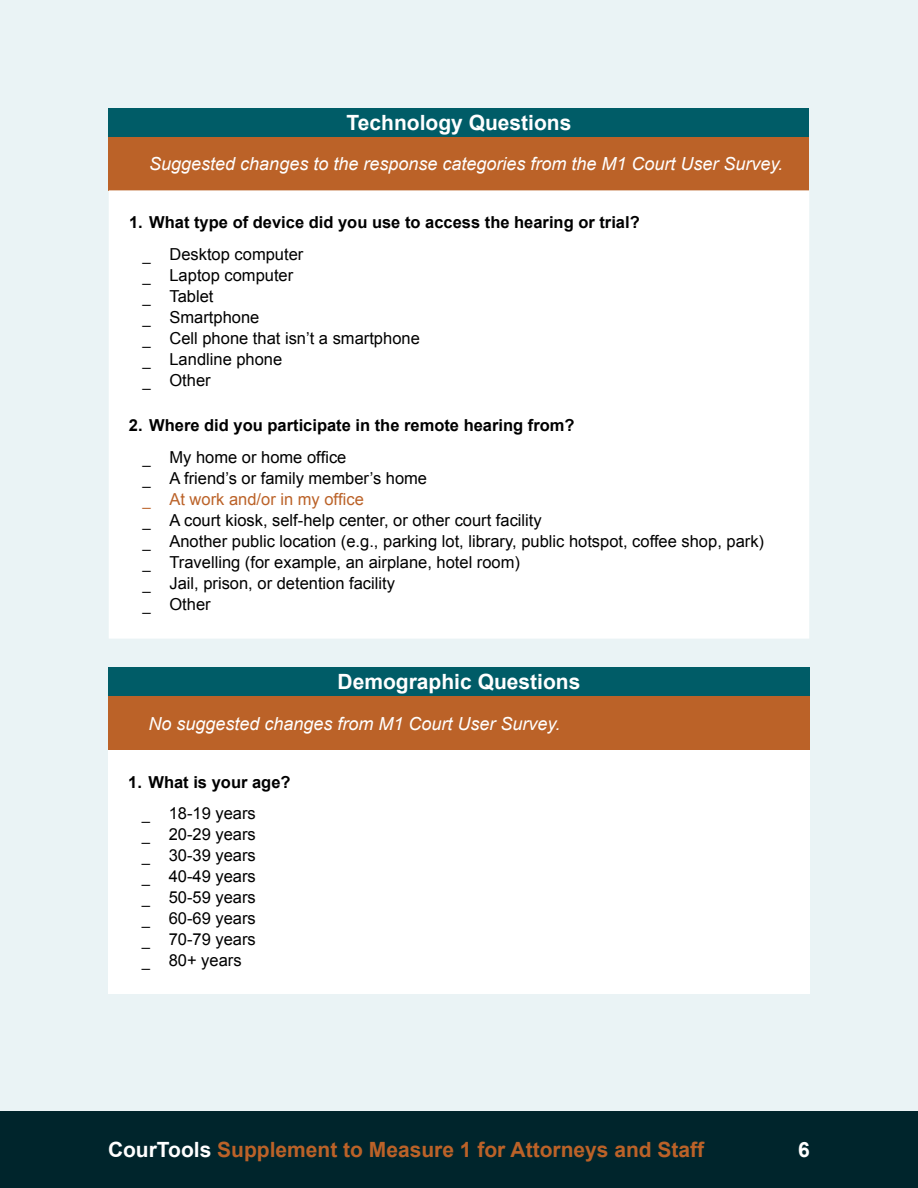
<style>
.page{position:relative;width:918px;height:1188px;background:#fff}
.page>*{position:absolute;margin:0;border:0;box-sizing:border-box;transform-origin:0 0}
.t1{font:700 21px "Arial";color:#bb6228}
.t2{font:700 21px "Arial";color:#fff}
.t3{font:italic 18px "Arial";color:#fff}
.t4{font:16.5px/21px "Arial";color:#000}
.t5{font:700 16.5px "Arial";color:#000}
.t6{font:16.5px "Arial";color:#bb6228}
.s1{color:#fff}
</style>
<div class="page">
<div style="left:0;top:1110px;width:918px;height:78px;background:#00252c"></div>
<div style="left:0;top:0;width:918px;height:1110px;background:#eaf3f5"></div>
<div style="left:109px;top:108px;width:700px;height:29px;background:#005c67"></div>
<div style="left:109px;top:137px;width:700px;height:53px;background:#bb6228"></div>
<div style="left:109px;top:190px;width:700px;height:449px;background:#fff"></div>
<div style="left:108px;top:667px;width:702px;height:29px;background:#005c67"></div>
<div style="left:108px;top:696px;width:702px;height:54px;background:#bb6228"></div>
<div style="left:108px;top:750px;width:702px;height:244px;background:#fff"></div>
<svg style="left:142px;top:260px;width:13px;height:4px"></svg>
<svg style="left:142px;top:281px;width:13px;height:4px"></svg>
<svg style="left:142px;top:302px;width:13px;height:4px"></svg>
<svg style="left:142px;top:323px;width:13px;height:4px"></svg>
<svg style="left:142px;top:344px;width:13px;height:4px"></svg>
<svg style="left:142px;top:365px;width:13px;height:4px"></svg>
<svg style="left:142px;top:386px;width:13px;height:4px"></svg>
<svg style="left:142px;top:463px;width:13px;height:4px"></svg>
<svg style="left:142px;top:484px;width:13px;height:4px"></svg>
<svg style="left:142px;top:505px;width:13px;height:4px"></svg>
<svg style="left:142px;top:526px;width:13px;height:4px"></svg>
<svg style="left:142px;top:547px;width:13px;height:4px"></svg>
<svg style="left:142px;top:568px;width:13px;height:4px"></svg>
<svg style="left:142px;top:589px;width:13px;height:4px"></svg>
<svg style="left:142px;top:610px;width:13px;height:4px"></svg>
<p class="t2" style="left:347px;top:109px;width:226px">Technology Questions</p>
<p class="t3" style="left:149px;top:152px;width:636px">Suggested changes to the response categories from the M1 Court User Survey.</p>
<p class="t5" style="left:129px;top:211px;width:512px">1. What type of device did you use to access the hearing or trial?</p>
<p class="t4" style="left:169px;top:244px;width:252px">Desktop computer<br>Laptop computer<br>Tablet<br>Smartphone<br>Cell phone that isn’t a smartphone<br>Landline phone<br>Other</p>
<p class="t5" style="left:129px;top:415px;width:447px">2. Where did you participate in the remote hearing from?</p>
<p class="t4" style="left:169px;top:447px;width:259px">My home or home office<br>A friend’s or family member’s home</p>
<p class="t6" style="left:169px;top:488px;width:196px">At work and/or in my office</p>
<p class="t4" style="left:169px;top:510px;width:596px">A court kiosk, self-help center, or other court facility<br>Another public location (e.g., parking lot, library, public hotspot, coffee shop, park)<br>Travelling (for example, an airplane, hotel room)<br>Jail, prison, or detention facility<br>Other</p>
<p class="t2" style="left:338px;top:668px;width:244px">Demographic Questions</p>
<p class="t3" style="left:148px;top:712px;width:413px">No suggested changes from M1 Court User Survey.</p>
<p class="t5" style="left:128px;top:771px;width:164px">1. What is your age?</p>
<p class="t4" style="left:169px;top:803px;width:89px;text-align:justify">18-19 years 20-29 years 30-39 years 40-49 years 50-59 years 60-69 years 70-79 years 80+ years</p>
<p class="t1" style="left:108px;top:1136px;width:598px"><span class="s1">CourTools</span> Supplement to Measure 1 for Attorneys and Staff</p>
<p class="t2" style="left:798px;top:1136px;width:13px">6</p>
</div>
